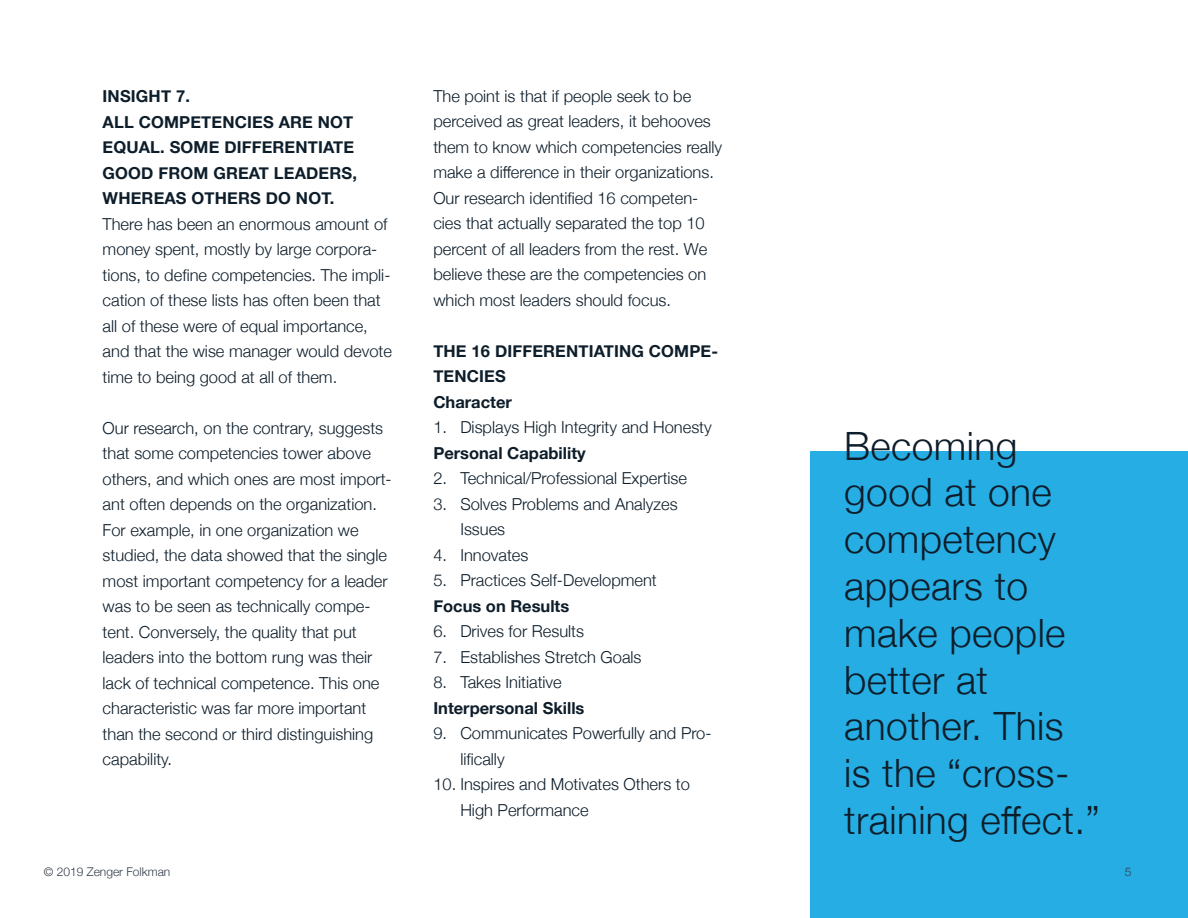
<style>
.page{position:relative;width:1188px;height:918px;background:#fff}
.page>*{position:absolute;margin:0;border:0;box-sizing:border-box;transform-origin:0 0}
.Side_Content{font:300 39px/46.8px "Helvetica Neue";letter-spacing:.01em;color:#0d1d2a}
.Paragraph_body{font:300 16.5px/25.5px "Helvetica Neue";color:#0d1d2a}
.Paragraph_header{font:700 16.5px/25.5px "Helvetica Neue";letter-spacing:.01em;color:#0d1d2a}
.Paragraph_body-2{font:700 16.5px "Helvetica Neue";color:#0d1d2a}
.t1{font:300 12px "Helvetica Neue";color:#323a46}
</style>
<div class="page">
<div style="left:810px;top:451px;width:378px;height:467px;background:#26aee4"></div>
<p class="Paragraph_header" style="left:103px;top:84px;width:89px">INSIGHT 7.</p>
<p class="Paragraph_header" style="left:103px;top:109px;width:256px">ALL COMPETENCIES ARE NOT<br>EQUAL. SOME DIFFERENTIATE<br>GOOD FROM GREAT LEADERS,<br>WHEREAS OTHERS DO NOT.</p>
<p class="Paragraph_body" style="left:103px;top:210px;width:291px">There has been an enormous amount of money spent, mostly by large corpora&shy;tions, to define competencies. The impli&shy;cation of these lists has often been that all of these were of equal importance, and that the wise manager would devote time to being good at all of them.</p>
<p class="Paragraph_body" style="left:103px;top:414px;width:291px">Our research, on the contrary, suggests that some competencies tower above others, and which ones are most import&shy;ant often depends on the organization.<br>For example, in one organization we studied, the data showed that the single most important competency for a leader was to be seen as technically compe&shy;tent. Conversely, the quality that put leaders into the bottom rung was their lack of technical competence. This one characteristic was far more important than the second or third distinguishing capability.</p>
<p class="Paragraph_body" style="left:433px;top:82px;width:290px">The point is that if people seek to be perceived as great leaders, it behooves them to know which competencies really make a difference in their organizations.<br>Our research identified 16 competen&shy;cies that actually separated the top 10 percent of all leaders from the rest. We believe these are the competencies on which most leaders should focus.</p>
<p class="Paragraph_header" style="left:433px;top:339px;width:286px">THE 16 DIFFERENTIATING COMPE-<br>TENCIES</p>
<p class="Paragraph_body-2" style="left:433px;top:389px;width:80px">Character</p>
<p class="Paragraph_body" style="left:433px;top:414px;width:280px">1. Displays High Integrity and Honesty</p>
<p class="Paragraph_body-2" style="left:433px;top:440px;width:154px">Personal Capability</p>
<p class="Paragraph_body" style="left:433px;top:465px;width:255px">2. Technical/Professional Expertise</p>
<p class="Paragraph_body" style="left:460px;top:490px;width:219px;text-indent:-27px">3. Solves Problems and Analyzes<br>Issues</p>
<p class="Paragraph_body" style="left:433px;top:541px;width:97px">4. Innovates</p>
<p class="Paragraph_body" style="left:433px;top:567px;width:225px">5. Practices Self-Development</p>
<p class="Paragraph_body-2" style="left:433px;top:593px;width:137px">Focus on Results</p>
<p class="Paragraph_body" style="left:433px;top:618px;width:152px">6. Drives for Results</p>
<p class="Paragraph_body" style="left:433px;top:643px;width:210px">7. Establishes Stretch Goals</p>
<p class="Paragraph_body" style="left:433px;top:669px;width:130px">8. Takes Initiative</p>
<p class="Paragraph_body-2" style="left:433px;top:695px;width:153px">Interpersonal Skills</p>
<p class="Paragraph_body" style="left:460px;top:720px;width:253px;text-indent:-27px">9. Communicates Powerfully and Pro&shy;lifically</p>
<p class="Paragraph_body" style="left:460px;top:771px;width:231px;text-indent:-27px">10. Inspires and Motivates Others to<br>High Performance</p>
<p class="Side_Content" style="left:844px;top:419px;width:257px">Becoming good at one competency appears to make people better at another. This<br>is the “cross&shy;training effect.”</p>
<p class="t1" style="left:44px;top:862px;width:128px">© 2019 Zenger Folkman</p>
<p class="t1" style="left:1125px;top:862px;width:8px">5</p>
</div>
